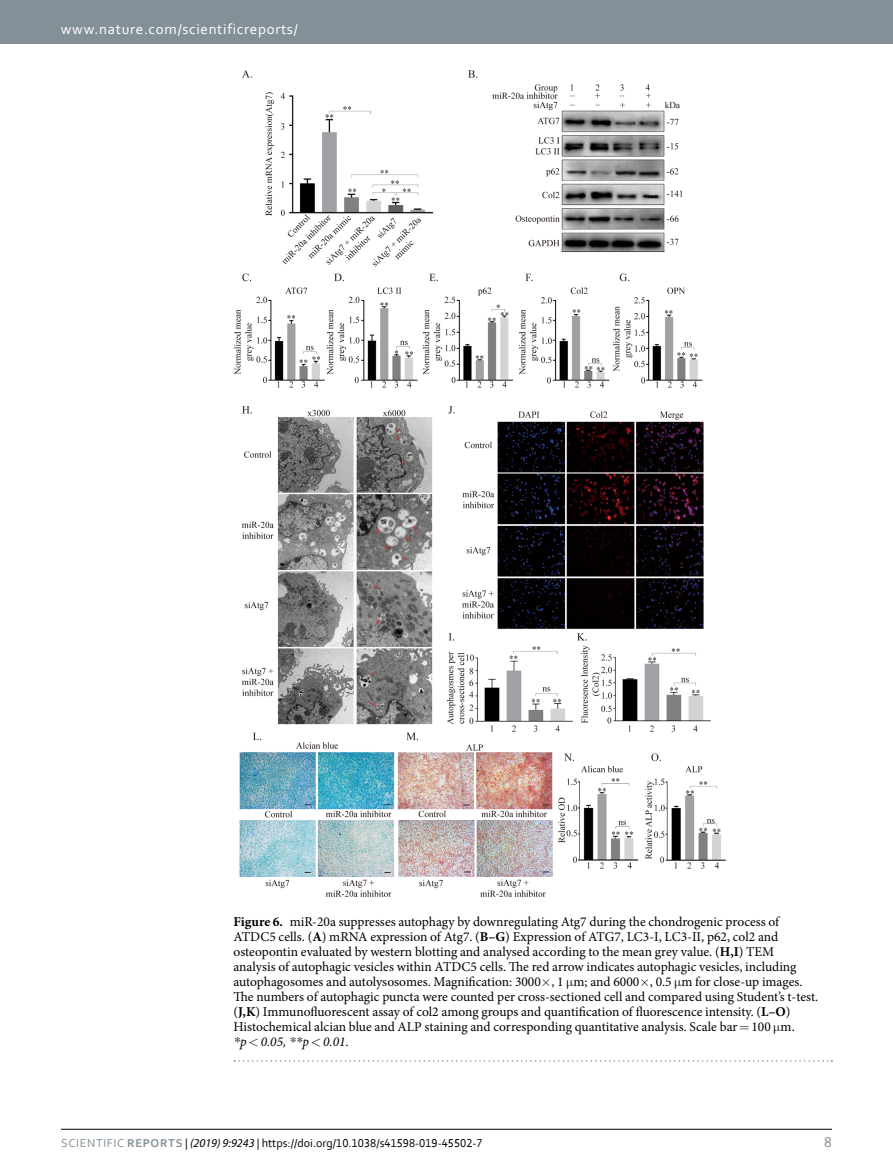
<style>
.page{position:relative;width:893px;height:1174px;background:#fff}
.page>*{position:absolute;margin:0;border:0;box-sizing:border-box;transform-origin:0 0}
.t1{font:15px "Corbel 2";letter-spacing:.045em;color:#fff}
.t2{font:15px "Corbel 2";color:#839097}
.t3{font:13.5px/15px "Minion Pro";letter-spacing:-.005em;color:#000}
.t4{font:12px "Corbel";color:#000}
.s1{font-weight:700}
.s2{font-family:"STIX General";font-style:italic}
.s3{font-style:italic}
.s4{font-family:"Corbel 2";color:#839097}
.s5{font-family:"Corbel Bold 2";color:#839097}
.s6{font-family:"Corbel 2"}
.s7{font-family:"Myriad Pro";font-style:italic}
</style>
<div class="page">
<hr style="left:61px;top:1129px;width:771px;height:1px;background:#000">
<div style="left:0;top:0;width:893px;height:43px;background:#839097"></div>
<img style="left:234px;top:70px;width:492px;height:827px">
<svg style="left:234px;top:1060px;width:598px;height:1px"></svg>
<p class="t1" style="left:61px;top:19px;width:238px">www.nature.com/scientificreports/</p>
<p class="t3" style="left:233px;top:914px;width:586px"><span class="s1">Figure 6.</span> miR-20a suppresses autophagy by downregulating Atg7 during the chondrogenic process of ATDC5 cells. (<span class="s1">A</span>) mRNA expression of Atg7. (<span class="s1">B–G</span>) Expression of ATG7, LC3-I, LC3-II, p62, col2 and osteopontin evaluated by western blotting and analysed according to the mean grey value. (<span class="s1">H,I</span>) TEM analysis of autophagic vesicles within ATDC5 cells. The red arrow indicates autophagic vesicles, including autophagosomes and autolysosomes. Magnification: 3000 , 1 m; and 6000 , 0.5 m for close-up images.<br>The numbers of autophagic puncta were counted per cross-sectioned cell and compared using Student’s t-test. (<span class="s1">J,K</span>) Immunofluorescent assay of col2 among groups and quantification of fluorescence intensity. (<span class="s1">L–O</span>)<br>Histochemical alcian blue and ALP staining and corresponding quantitative analysis. Scale bar 100 m.<br><span class="s2">*</span><span class="s3">p 0.05,</span> <span class="s2">**</span><span class="s3">p 0.01</span>.</p>
<p class="t4" style="left:61px;top:1135px;width:423px"><span class="s4">Scientific</span> <span class="s5">REPORTS</span> <span class="s6">|</span> <span class="s7">(2019) 9:9243</span> <span class="s6">|</span> https://doi.org/10.1038/s41598-019-45502-7</p>
<p class="t2" style="left:824px;top:1132px;width:9px">8</p>
</div>
